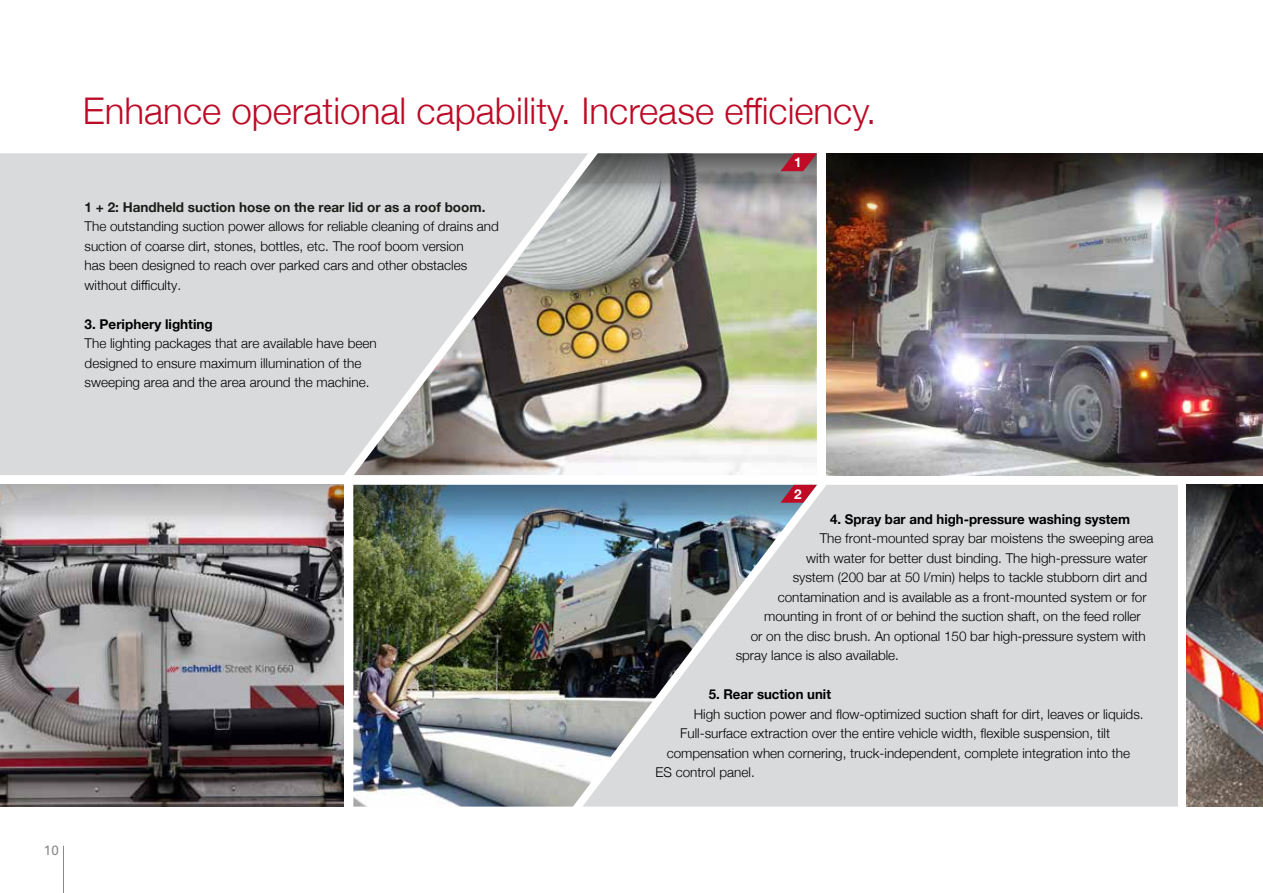
<style>
.page{position:relative;width:1263px;height:893px;background:#fff}
.page>*{position:absolute;margin:0;border:0;box-sizing:border-box;transform-origin:0 0}
.t1{font:300 36.75px "Helvetica Neue";color:#bd0a26}
.t2{font:300 13.5px/19.5px "Helvetica Neue";color:#000}
.t3{font:700 13.5px "Helvetica Neue";color:#000}
.t4{font:700 13.5px "Helvetica Neue";color:#1c1c1a}
.t5{font:13.5px "Univers LT Pro 55 Roman";color:#87888a}
.t6{font:700 13.5px "Helvetica Neue";color:#fff}
</style>
<div class="page">
<hr style="left:63px;top:846px;width:1px;height:47px;background:#87888a">
<div style="left:0;top:153px;width:354px;height:322px;background:#d9dadb"></div>
<div style="left:817px;top:485px;width:361px;height:322px;background:#d9dadb"></div>
<img style="left:353px;top:543px;width:464px;height:264px">
<img style="left:827px;top:222px;width:436px;height:253px">
<img style="left:354px;top:153px;width:463px;height:322px">
<img style="left:0;top:543px;width:344px;height:264px">
<img style="left:1186px;top:543px;width:77px;height:264px">
<svg style="left:827px;top:153px;width:436px;height:69px;background:#494342"></svg>
<svg style="left:1186px;top:485px;width:77px;height:58px;background:#2c2d2e"></svg>
<svg style="left:0;top:485px;width:344px;height:58px;background:#c5babc"></svg>
<svg style="left:554px;top:153px;width:263px;height:59px;background:#938f90"></svg>
<img style="left:353px;top:485px;width:464px;height:58px">
<h1 class="t1" style="left:83px;top:81px;width:795px">Enhance operational capability. Increase efficiency.</h1>
<p class="t4" style="left:85px;top:196px;width:402px">1 + 2: Handheld suction hose on the rear lid or as a roof boom.</p>
<p class="t2" style="left:85px;top:216px;width:416px">The outstanding suction power allows for reliable cleaning of drains and suction of coarse dirt, stones, bottles, etc. The roof boom version<br>has been designed to reach over parked cars and other obstacles without difficulty.</p>
<p class="t3" style="left:85px;top:313px;width:130px">3. Periphery lighting</p>
<p class="t2" style="left:85px;top:333px;width:294px">The lighting packages that are available have been designed to ensure maximum illumination of the sweeping area and the area around the machine.</p>
<p class="t6" style="left:794px;top:152px;width:9px">1</p>
<p class="t5" style="left:44px;top:842px;width:17px">10</p>
<p class="t6" style="left:794px;top:483px;width:9px">2</p>
<p class="t3" style="left:830px;top:508px;width:301px">4. Spray bar and high-pressure washing system</p>
<p class="t2" style="left:820px;top:528px;width:335px">The front-mounted spray bar moistens the sweeping area</p>
<p class="t2" style="left:806px;top:547px;width:343px">with water for better dust binding. The high-pressure water</p>
<p class="t2" style="left:793px;top:567px;width:356px">system (200 bar at 50 l/min) helps to tackle stubborn dirt and</p>
<p class="t2" style="left:778px;top:586px;width:370px">contamination and is available as a front-mounted system or for</p>
<p class="t2" style="left:764px;top:606px;width:378px">mounting in front of or behind the suction shaft, on the feed roller</p>
<p class="t2" style="left:751px;top:625px;width:397px">or on the disc brush. An optional 150 bar high-pressure system with</p>
<p class="t2" style="left:736px;top:645px;width:165px">spray lance is also available.</p>
<p class="t3" style="left:709px;top:684px;width:124px">5. Rear suction unit</p>
<p class="t2" style="left:694px;top:703px;width:451px">High suction power and flow-optimized suction shaft for dirt, leaves or liquids.</p>
<p class="t2" style="left:680px;top:723px;width:431px">Full-surface extraction over the entire vehicle width, flexible suspension, tilt</p>
<p class="t2" style="left:667px;top:742px;width:465px">compensation when cornering, truck-independent, complete integration into the</p>
<p class="t2" style="left:655px;top:762px;width:101px">ES control panel.</p>
</div>
